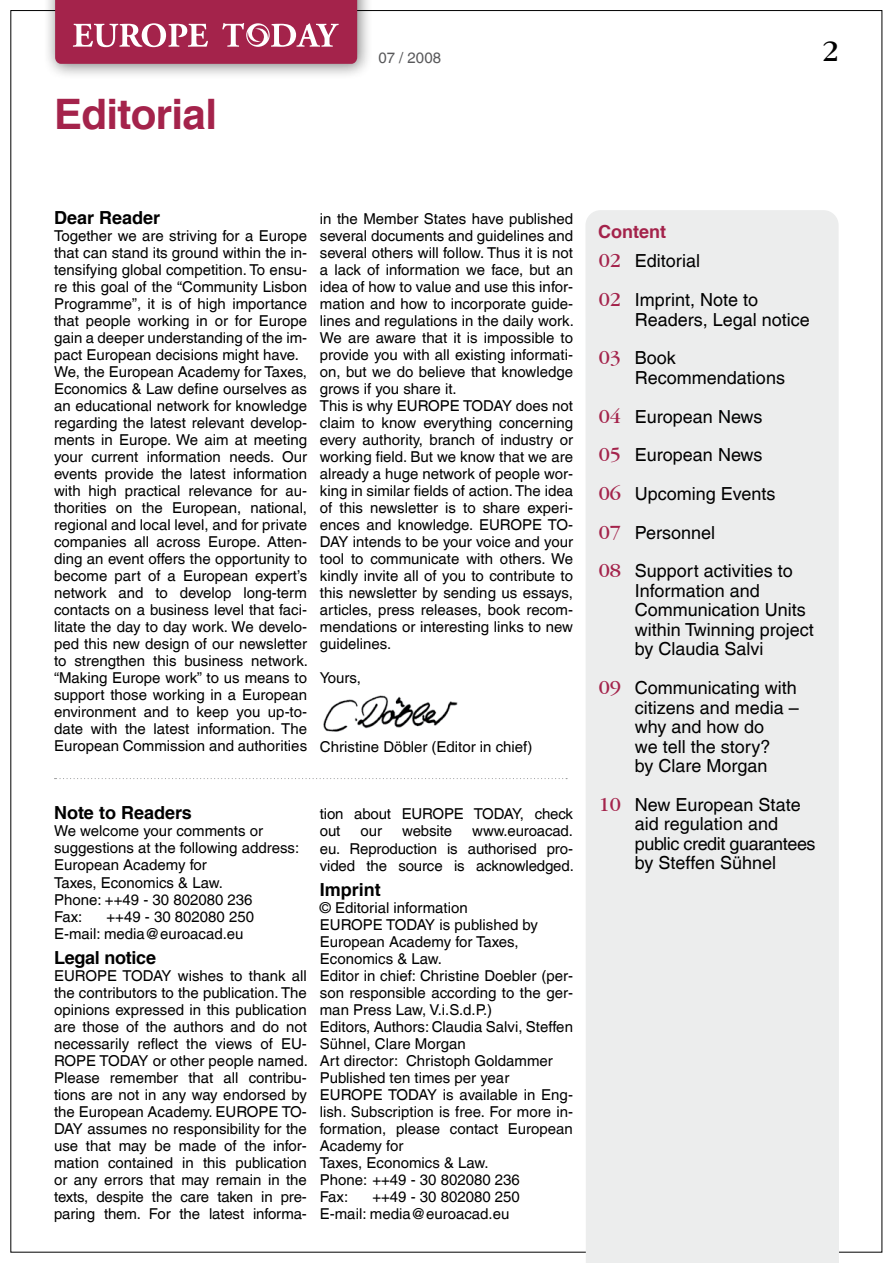
<style>
.page{position:relative;width:893px;height:1263px;background:#fff}
.page>*{position:absolute;margin:0;border:0;box-sizing:border-box;transform-origin:0 0}
.t1{font:700 42px "Helvetica LT Com";color:#a4234b}
.t2{font:31.5px "Garamond";color:#000}
.t3{font:18px/19.5px "Helvetica LT Com";color:#000}
.t4{font:700 18px "Helvetica LT Com";color:#000}
.t5{font:700 18px "Helvetica LT Com";color:#a4234b}
.t6{font:15px/17px "Helvetica LT Com";color:#000}
.t7{font:15px "Helvetica LT Com";color:#58585a}
.s1{font-family:"Garamond";font-size:21px;color:#a4234b}
</style>
<div class="page">
<div style="left:42px;top:0;width:347px;height:93px;background:#000;opacity:.5"></div>
<svg style="left:55px;top:0;width:302px;height:64px;background:#ae3d60"></svg>
<svg style="left:55px;top:778px;width:512px;height:1px"></svg>
<div style="left:585px;top:210px;width:254px;height:1053px;background:#eceded"></div>
<img style="left:323px;top:695px;width:135px;height:37px">
<h1 class="t1" style="left:54px;top:88px;width:165px">Editorial</h1>
<p class="t7" style="left:378px;top:49px;width:64px">07 / 2008</p>
<h2 class="t2" style="left:822px;top:32px;width:18px">2</h2>
<p class="t4" style="left:54px;top:207px;width:108px">Dear Reader</p>
<p class="t6" style="left:54px;top:227px;width:256px">Together we are striving for a Europe that can stand its ground within the in&shy;tensifying global competition. To ensu&shy;re this goal of the “Community Lisbon Programme”, it is of high importance that people working in or for Europe gain a deeper understanding of the im&shy;pact European decisions might have.<br>We, the European Academy for Taxes, Economics &amp; Law define ourselves as an educational network for knowledge regarding the latest relevant develop&shy;ments in Europe. We aim at meeting your current information needs. Our events provide the latest information with high practical relevance for au&shy;thorities on the European, national, regional and local level, and for private companies all across Europe. Atten&shy;ding an event offers the opportunity to become part of a European expert’s network and to develop long-term contacts on a business level that faci&shy;litate the day to day work. We develo&shy;ped this new design of our newsletter to strengthen this business network. “Making Europe work” to us means to support those working in a European environment and to keep you up-to&shy;date with the latest information. The European Commission and authorities</p>
<p class="t6" style="left:320px;top:210px;width:256px">in the Member States have published several documents and guidelines and several others will follow. Thus it is not a lack of information we face, but an idea of how to value and use this infor&shy;mation and how to incorporate guide&shy;lines and regulations in the daily work.<br>We are aware that it is impossible to provide you with all existing informati&shy;on, but we do believe that knowledge grows if you share it.<br>This is why EUROPE TODAY does not claim to know everything concerning every authority, branch of industry or working field. But we know that we are already a huge network of people wor&shy;king in similar fields of action. The idea of this newsletter is to share experi&shy;ences and knowledge. EUROPE TO-DAY intends to be your voice and your tool to communicate with others. We kindly invite all of you to contribute to this newsletter by sending us essays, articles, press releases, book recom&shy;mendations or interesting links to new guidelines.</p>
<p class="t6" style="left:320px;top:670px;width:43px">Yours,</p>
<p class="t6" style="left:320px;top:738px;width:214px">Christine Döbler (Editor in chief)</p>
<p class="t4" style="left:54px;top:802px;width:139px">Note to Readers</p>
<p class="t6" style="left:54px;top:823px;width:247px">We welcome your comments or suggestions at the following address:<br>European Academy for<br>Taxes, Economics &amp; Law.<br>Phone: ++49 - 30 802080 236<br>Fax:</p>
<p class="t6" style="left:54px;top:908px;width:202px;text-indent:52px">++49 - 30 802080 250<br>E-mail: media@euroacad.eu</p>
<p class="t4" style="left:54px;top:947px;width:104px">Legal notice</p>
<p class="t6" style="left:54px;top:967px;width:255px;text-align:justify">EUROPE TODAY wishes to thank all the contributors to the publication. The opinions expressed in this publication are those of the authors and do not necessarily reflect the views of EU-ROPE TODAY or other people named.<br>Please remember that all contribu&shy;tions are not in any way endorsed by the European Academy. EUROPE TO-DAY assumes no responsibility for the use that may be made of the infor&shy;mation contained in this publication or any errors that may remain in the texts, despite the care taken in pre&shy;paring them. For the latest informa-</p>
<p class="t6" style="left:320px;top:806px;width:255px">tion about EUROPE TODAY, check out</p>
<p class="t6" style="left:320px;top:823px;width:256px;text-align:justify;text-indent:152px">www.euroacad. eu. Reproduction is authorised pro&shy;vided the source is acknowledged.</p>
<p class="t4" style="left:320px;top:879px;width:63px">Imprint</p>
<p class="t6" style="left:320px;top:899px;width:255px">© Editorial information<br>EUROPE TODAY is published by<br>European Academy for Taxes,<br>Economics &amp; Law.<br>Editor in chief: Christine Doebler (per&shy;son responsible according to the ger&shy;man Press Law, V.i.S.d.P.)<br>Editors, Authors: Claudia Salvi, Steffen<br>Sühnel, Clare Morgan<br>Art director: Christoph Goldammer<br>Published ten times per year<br>EUROPE TODAY is available in Eng&shy;lish. Subscription is free. For more in&shy;formation, please contact European<br>Academy for<br>Taxes, Economics &amp; Law.<br>Phone: ++49 - 30 802080 236<br>Fax:</p>
<p class="t6" style="left:361px;top:823px;width:23px">our</p>
<p class="t6" style="left:402px;top:823px;width:51px">website</p>
<p class="t6" style="left:320px;top:1188px;width:202px;text-indent:52px">++49 - 30 802080 250<br>E-mail: media@euroacad.eu</p>
<p class="t5" style="left:598px;top:221px;width:69px">Content</p>
<p class="t3" style="left:599px;top:242px;width:161px;line-height:38.7px"><span class="s1">02</span> Editorial<br><span class="s1">02</span> Imprint, Note to</p>
<p class="t3" style="left:599px;top:300px;width:212px;line-height:38.7px;text-indent:36px">Readers, Legal notice<br><span class="s1">03</span> Book</p>
<p class="t3" style="left:599px;top:358px;width:195px;line-height:38.7px;text-indent:36px">Recommendations<br><span class="s1">04</span> European News<br><span class="s1">05</span> European News<br><span class="s1">06</span> Upcoming Events<br><span class="s1">07</span> Personnel<br><span class="s1">08</span> Support activities to</p>
<p class="t3" style="left:635px;top:581px;width:180px">Information and<br>Communication Units within Twinning project by Claudia Salvi</p>
<p class="t3" style="left:635px;top:678px;width:165px;text-indent:-36px"><span class="s1">09</span> Communicating with citizens and media – why and how do<br>we tell the story?<br>by Clare Morgan</p>
<p class="t3" style="left:635px;top:795px;width:182px;text-indent:-36px"><span class="s1">10</span> New European State aid regulation and public credit guarantees by Steffen Sühnel</p>
</div>
